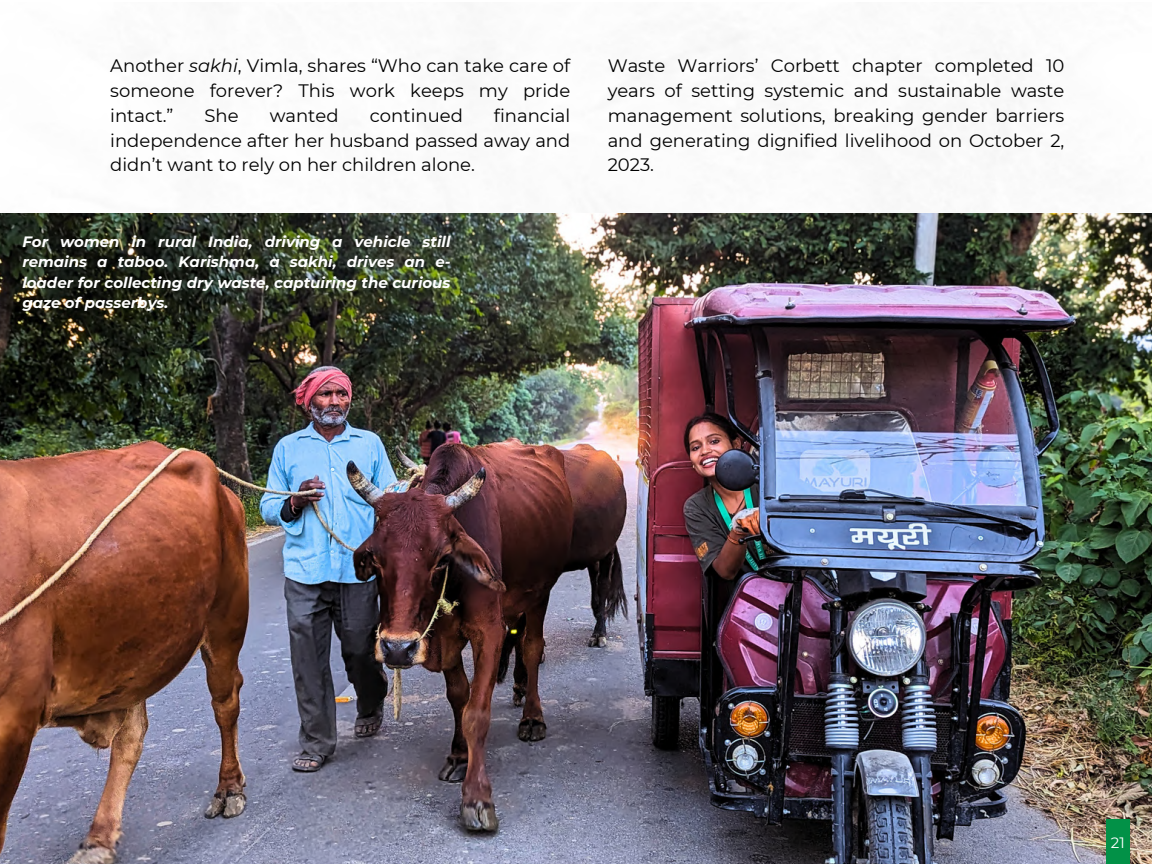
<style>
.page{position:relative;width:1152px;height:864px;background:#fff}
.page>*{position:absolute;margin:0;border:0;box-sizing:border-box;transform-origin:0 0}
.t1{font:18px/24.8px "Montserrat";color:#000;text-align:justify}
.t2{font:italic 700 15px/20.2px "Montserrat";color:#fff;text-align:justify}
.t3{font:15px "Montserrat";color:#fff}
.s1{font-style:italic}
</style>
<div class="page">
<img style="left:0;top:213px;width:1152px;height:651px">
<div style="left:1106px;top:819px;width:24px;height:45px;background:#029147"></div>
<h1 class="t1" style="left:110px;top:53px;width:462px">Another <span class="s1">sakhi</span>, Vimla, shares “Who can take care of someone forever? This work keeps my pride intact.”</h1>
<h1 class="t1" style="left:110px;top:103px;width:462px;text-indent:384px">financial independence after her husband passed away and didn’t want to rely on her children alone.</h1>
<h1 class="t1" style="left:204px;top:103px;width:36px">She</h1>
<h1 class="t1" style="left:270px;top:103px;width:71px">wanted</h1>
<h1 class="t1" style="left:370px;top:103px;width:95px">continued</h1>
<p class="t2" style="left:22px;top:232px;width:430px">For women in rural India, driving a vehicle still remains a taboo. Karishma, a sakhi, drives an e&shy;loader for collecting dry waste, captuiring the curious gaze of passerbys.</p>
<h1 class="t1" style="left:608px;top:53px;width:458px">Waste Warriors’ Corbett chapter completed 10 years of setting systemic and sustainable waste management solutions, breaking gender barriers and generating dignified livelihood on October 2, 2023.</h1>
<p class="t3" style="left:1111px;top:833px;width:15px">21</p>
</div>
